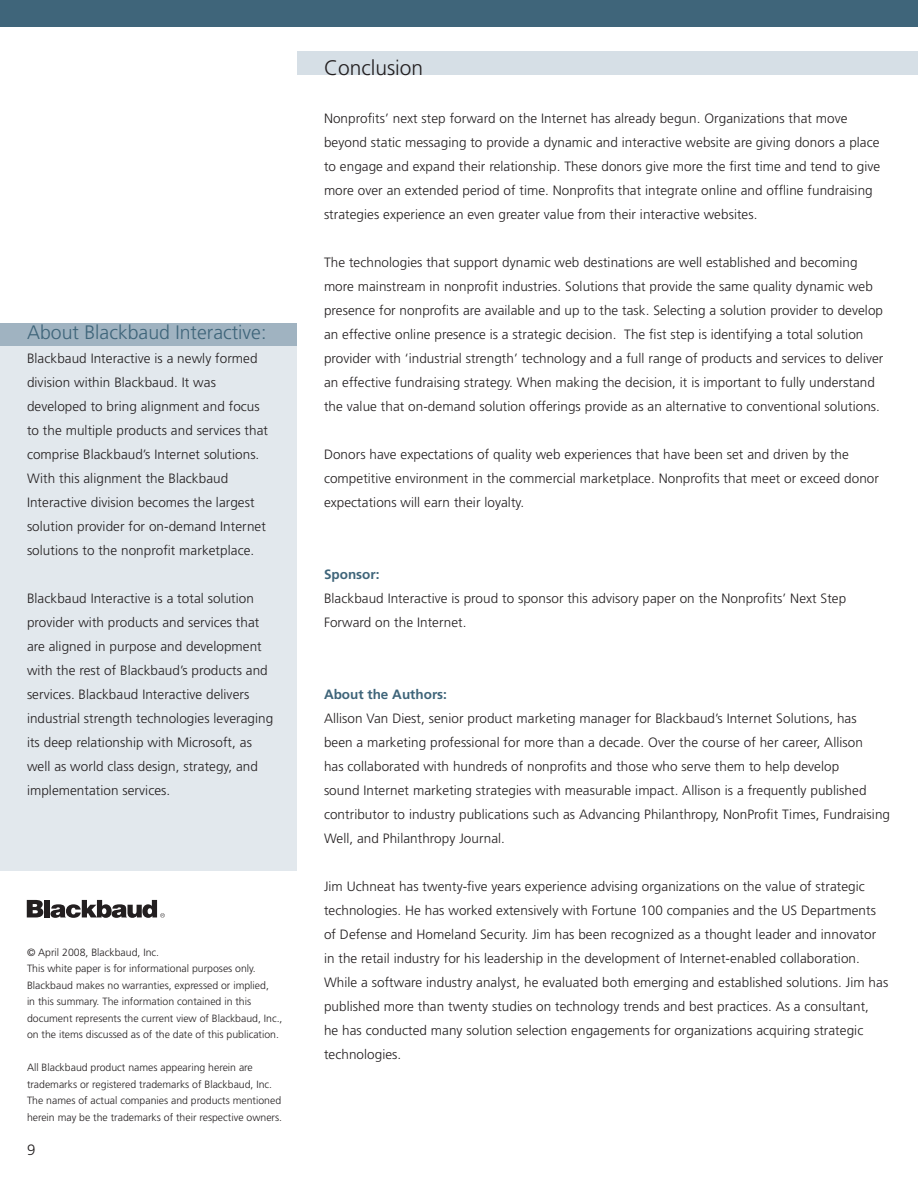
<style>
.page{position:relative;width:918px;height:1188px;background:#fff}
.page>*{position:absolute;margin:0;border:0;box-sizing:border-box;transform-origin:0 0}
.t1{font:300 21px "Frutiger";color:#231f20}
.t2{font:300 19.5px "Frutiger";color:#3f657a}
.t3{font:300 15px "Frutiger";color:#231f20}
.t4{font:300 13.5px/24px "Frutiger";letter-spacing:.005em;color:#231f20}
.t5{font:700 13.5px "Frutiger";color:#3f657a}
.t6{font:300 10.5px/16.5px "Frutiger";color:#231f20}
</style>
<div class="page">
<div style="left:0;top:0;width:918px;height:27px;background:#3f657a"></div>
<div style="left:297px;top:51px;width:621px;height:24px;background:#d6dfe6"></div>
<div style="left:0;top:342px;width:297px;height:529px;background:#e2e8ed"></div>
<div style="left:0;top:323px;width:297px;height:22px;background:#a0b3c1"></div>
<svg style="left:27px;top:900px;width:16px;height:17px"></svg>
<div style="left:45px;top:900px;width:5px;height:17px;background:#231f20"></div>
<svg style="left:51px;top:900px;width:114px;height:18px"></svg>
<p class="t2" style="left:27px;top:321px;width:241px">About Blackbaud Interactive:</p>
<p class="t4" style="left:27px;top:347px;width:243px">Blackbaud Interactive is a newly formed division within Blackbaud. It was developed to bring alignment and focus to the multiple products and services that comprise Blackbaud’s Internet solutions.<br>With this alignment the Blackbaud Interactive division becomes the largest solution provider for on-demand Internet solutions to the nonprofit marketplace.</p>
<p class="t4" style="left:27px;top:587px;width:248px">Blackbaud Interactive is a total solution provider with products and services that are aligned in purpose and development with the rest of Blackbaud’s products and services. Blackbaud Interactive delivers industrial strength technologies leveraging its deep relationship with Microsoft, as well as world class design, strategy, and implementation services.</p>
<p class="t6" style="left:27px;top:944px;width:134px">© April 2008, Blackbaud, Inc.</p>
<p class="t6" style="left:27px;top:961px;width:257px">This white paper is for informational purposes only.<br>Blackbaud makes no warranties, expressed or implied,<br>in this summary. The information contained in this document represents the current view of Blackbaud, Inc., on the items discussed as of the date of this publication.</p>
<p class="t6" style="left:27px;top:1060px;width:257px">All Blackbaud product names appearing herein are trademarks or registered trademarks of Blackbaud, Inc.<br>The names of actual companies and products mentioned herein may be the trademarks of their respective owners.</p>
<p class="t3" style="left:27px;top:1141px;width:10px">9</p>
<p class="t1" style="left:324px;top:56px;width:101px">Conclusion</p>
<p class="t4" style="left:324px;top:107px;width:558px">Nonprofits’ next step forward on the Internet has already begun. Organizations that move beyond static messaging to provide a dynamic and interactive website are giving donors a place to engage and expand their relationship. These donors give more the first time and tend to give more over an extended period of time. Nonprofits that integrate online and offline fundraising strategies experience an even greater value from their interactive websites.</p>
<p class="t4" style="left:324px;top:251px;width:561px">The technologies that support dynamic web destinations are well established and becoming more mainstream in nonprofit industries. Solutions that provide the same quality dynamic web presence for nonprofits are available and up to the task. Selecting a solution provider to develop an effective online presence is a strategic decision. The fist step is identifying a total solution provider with ‘industrial strength’ technology and a full range of products and services to deliver an effective fundraising strategy. When making the decision, it is important to fully understand the value that on-demand solution offerings provide as an alternative to conventional solutions.</p>
<p class="t4" style="left:324px;top:443px;width:557px">Donors have expectations of quality web experiences that have been set and driven by the competitive environment in the commercial marketplace. Nonprofits that meet or exceed donor expectations will earn their loyalty.</p>
<p class="t5" style="left:324px;top:566px;width:57px">Sponsor:</p>
<p class="t4" style="left:324px;top:587px;width:524px">Blackbaud Interactive is proud to sponsor this advisory paper on the Nonprofits’ Next Step<br>Forward on the Internet.</p>
<p class="t5" style="left:324px;top:686px;width:124px">About the Authors:</p>
<p class="t4" style="left:324px;top:707px;width:568px">Allison Van Diest, senior product marketing manager for Blackbaud’s Internet Solutions, has<br>been a marketing professional for more than a decade. Over the course of her career, Allison<br>has collaborated with hundreds of nonprofits and those who serve them to help develop<br>sound Internet marketing strategies with measurable impact. Allison is a frequently published contributor to industry publications such as Advancing Philanthropy, NonProfit Times, Fundraising Well, and Philanthropy Journal.</p>
<p class="t4" style="left:324px;top:875px;width:566px">Jim Uchneat has twenty-five years experience advising organizations on the value of strategic technologies. He has worked extensively with Fortune 100 companies and the US Departments of Defense and Homeland Security. Jim has been recognized as a thought leader and innovator in the retail industry for his leadership in the development of Internet-enabled collaboration.<br>While a software industry analyst, he evaluated both emerging and established solutions. Jim has published more than twenty studies on technology trends and best practices. As a consultant,<br>he has conducted many solution selection engagements for organizations acquiring strategic technologies.</p>
</div>
